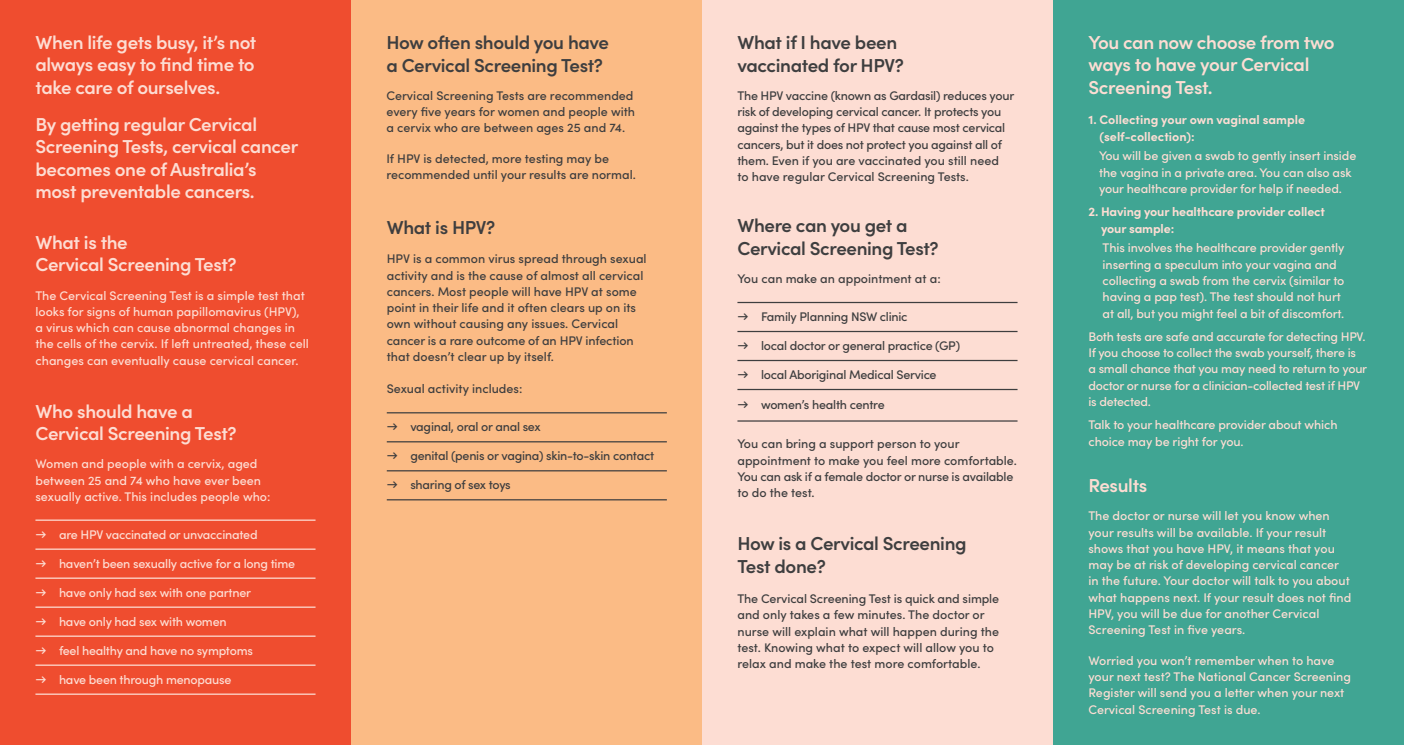
<style>
.page{position:relative;width:1404px;height:745px;background:#fff}
.page>*{position:absolute;margin:0;border:0;box-sizing:border-box;transform-origin:0 0}
.t1{font:600 18.75px/22.5px "Sofia Pro";letter-spacing:-.02em;color:#fdddd3}
.t2{font:600 18.75px/22.5px "Sofia Pro";letter-spacing:-.02em;color:#3e3e3f}
.t3{font:500 12.5px/16.2px "Sofia Pro";letter-spacing:-.01em;color:#fdddd3}
.t4{font:500 12.5px/16.2px "Sofia Pro";letter-spacing:-.01em;color:#3e3e3f}
.t5{font:700 12.5px/16.2px "Sofia Pro";letter-spacing:-.01em;color:#fdddd3}
</style>
<div class="page">
<div style="left:1052px;top:0;width:351px;height:744px;background:#40a593"></div>
<div style="left:0;top:0;width:351px;height:744px;background:#ef4d2f"></div>
<div style="left:702px;top:0;width:350px;height:744px;background:#fdddd3"></div>
<hr style="left:737px;top:302px;width:280px;height:1px;background:#3e3e3f">
<hr style="left:737px;top:330px;width:280px;height:2px;background:#3e3e3f">
<hr style="left:737px;top:359px;width:280px;height:2px;background:#3e3e3f">
<hr style="left:737px;top:388px;width:280px;height:2px;background:#3e3e3f">
<hr style="left:737px;top:420px;width:280px;height:1px;background:#3e3e3f">
<div style="left:351px;top:0;width:351px;height:744px;background:#fbbb85"></div>
<hr style="left:35px;top:519px;width:280px;height:1px;background:#fdddd3">
<hr style="left:35px;top:548px;width:280px;height:1px;background:#fdddd3">
<hr style="left:35px;top:577px;width:280px;height:1px;background:#fdddd3">
<hr style="left:35px;top:606px;width:280px;height:1px;background:#fdddd3">
<hr style="left:35px;top:635px;width:280px;height:1px;background:#fdddd3">
<hr style="left:35px;top:664px;width:280px;height:1px;background:#fdddd3">
<hr style="left:35px;top:693px;width:280px;height:1px;background:#fdddd3">
<hr style="left:387px;top:412px;width:279px;height:1px;background:#3e3e3f">
<hr style="left:387px;top:441px;width:279px;height:1px;background:#3e3e3f">
<hr style="left:387px;top:470px;width:279px;height:1px;background:#3e3e3f">
<hr style="left:387px;top:499px;width:279px;height:1px;background:#3e3e3f">
<h1 class="t1" style="left:35px;top:30px;width:222px;text-align:justify">When life gets busy, it’s not always easy to find time to take care of ourselves.</h1>
<h1 class="t1" style="left:35px;top:111px;width:264px">By getting regular Cervical<br>Screening Tests, cervical cancer becomes one of Australia’s most preventable cancers.</h1>
<h1 class="t1" style="left:35px;top:229px;width:203px">What is the<br>Cervical Screening Test?</h1>
<p class="t3" style="left:35px;top:286px;width:275px">The Cervical Screening Test is a simple test that looks for signs of human papillomavirus (HPV), a virus which can cause abnormal changes in the cells of the cervix. If left untreated, these cell changes can eventually cause cervical cancer.</p>
<h1 class="t1" style="left:35px;top:398px;width:203px">Who should have a<br>Cervical Screening Test?</h1>
<p class="t3" style="left:35px;top:454px;width:236px">Women and people with a cervix, aged between 25 and 74 who have ever been sexually active. This includes people who:</p>
<p class="t3" style="left:35px;top:525px;width:224px">→ are HPV vaccinated or unvaccinated</p>
<p class="t3" style="left:35px;top:554px;width:261px">→ haven’t been sexually active for a long time</p>
<p class="t3" style="left:59px;top:583px;width:194px">have only had sex with one partner</p>
<p class="t3" style="left:59px;top:612px;width:169px">have only had sex with women</p>
<p class="t3" style="left:59px;top:641px;width:195px">feel healthy and have no symptoms</p>
<p class="t3" style="left:59px;top:670px;width:174px">have been through menopause</p>
<p class="t3" style="left:35px;top:583px;width:13px">→</p>
<p class="t3" style="left:35px;top:612px;width:13px">→</p>
<p class="t3" style="left:35px;top:641px;width:13px">→</p>
<p class="t3" style="left:35px;top:670px;width:13px">→</p>
<h1 class="t2" style="left:386px;top:30px;width:224px">How often should you have a Cervical Screening Test?</h1>
<p class="t4" style="left:386px;top:86px;width:250px">Cervical Screening Tests are recommended every five years for women and people with a cervix who are between ages 25 and 74.</p>
<p class="t4" style="left:386px;top:149px;width:251px">If HPV is detected, more testing may be recommended until your results are normal.</p>
<h1 class="t2" style="left:387px;top:215px;width:110px">What is HPV?</h1>
<p class="t4" style="left:387px;top:250px;width:261px">HPV is a common virus spread through sexual activity and is the cause of almost all cervical cancers. Most people will have HPV at some point in their life and it often clears up on its own without causing any issues. Cervical cancer is a rare outcome of an HPV infection that doesn’t clear up by itself.</p>
<p class="t4" style="left:387px;top:380px;width:137px">Sexual activity includes:</p>
<p class="t4" style="left:387px;top:418px;width:155px">→ vaginal, oral or anal sex</p>
<p class="t4" style="left:387px;top:447px;width:269px">→ genital (penis or vagina) skin-to-skin contact</p>
<p class="t4" style="left:387px;top:475px;width:125px">→ sharing of sex toys</p>
<h1 class="t2" style="left:737px;top:30px;width:168px">What if I have been vaccinated for HPV?</h1>
<h1 class="t1" style="left:1088px;top:30px;width:248px">You can now choose from two ways to have your Cervical<br>Screening Test.</h1>
<p class="t5" style="left:1099px;top:111px;width:207px;text-indent:-11px">1. Collecting your own vaginal sample (self-collection):</p>
<p class="t3" style="left:1098px;top:147px;width:259px">You will be given a swab to gently insert inside the vagina in a private area. You can also ask your healthcare provider for help if needed.</p>
<p class="t5" style="left:1100px;top:203px;width:225px;text-indent:-13px">2. Having your healthcare provider collect your sample:</p>
<p class="t3" style="left:1102px;top:239px;width:243px">This involves the healthcare provider gently inserting a speculum into your vagina and collecting a swab from the cervix (similar to having a pap test). The test should not hurt at all, but you might feel a bit of discomfort.</p>
<p class="t3" style="left:1088px;top:327px;width:280px">Both tests are safe and accurate for detecting HPV.<br>If you choose to collect the swab yourself, there is<br>a small chance that you may need to return to your doctor or nurse for a clinician-collected test if HPV is detected.</p>
<p class="t3" style="left:1088px;top:416px;width:251px">Talk to your healthcare provider about which choice may be right for you.</p>
<p class="t4" style="left:737px;top:86px;width:278px">The HPV vaccine (known as Gardasil) reduces your risk of developing cervical cancer. It protects you against the types of HPV that cause most cervical cancers, but it does not protect you against all of them. Even if you are vaccinated you still need<br>to have regular Cervical Screening Tests.</p>
<h1 class="t2" style="left:737px;top:213px;width:203px">Where can you get a<br>Cervical Screening Test?</h1>
<p class="t4" style="left:737px;top:270px;width:205px">You can make an appointment at a:</p>
<p class="t4" style="left:737px;top:307px;width:172px">→ Family Planning NSW clinic</p>
<p class="t4" style="left:737px;top:336px;width:224px">→ local doctor or general practice (GP)</p>
<p class="t4" style="left:761px;top:365px;width:177px">local Aboriginal Medical Service</p>
<p class="t4" style="left:761px;top:396px;width:125px">women’s health centre</p>
<p class="t4" style="left:737px;top:365px;width:13px">→</p>
<p class="t4" style="left:737px;top:396px;width:13px">→</p>
<p class="t4" style="left:737px;top:435px;width:281px">You can bring a support person to your appointment to make you feel more comfortable.<br>You can ask if a female doctor or nurse is available to do the test.</p>
<h1 class="t2" style="left:737px;top:530px;width:231px">How is a Cervical Screening<br>Test done?</h1>
<p class="t4" style="left:737px;top:589px;width:263px">The Cervical Screening Test is quick and simple and only takes a few minutes. The doctor or nurse will explain what will happen during the test. Knowing what to expect will allow you to relax and make the test more comfortable.</p>
<h1 class="t1" style="left:1088px;top:472px;width:60px">Results</h1>
<p class="t3" style="left:1088px;top:507px;width:264px">The doctor or nurse will let you know when your results will be available. If your result shows that you have HPV, it means that you may be at risk of developing cervical cancer in the future. Your doctor will talk to you about what happens next. If your result does not find HPV, you will be due for another Cervical Screening Test in five years.</p>
<p class="t3" style="left:1088px;top:651px;width:264px">Worried you won’t remember when to have your next test? The National Cancer Screening Register will send you a letter when your next Cervical Screening Test is due.</p>
</div>
